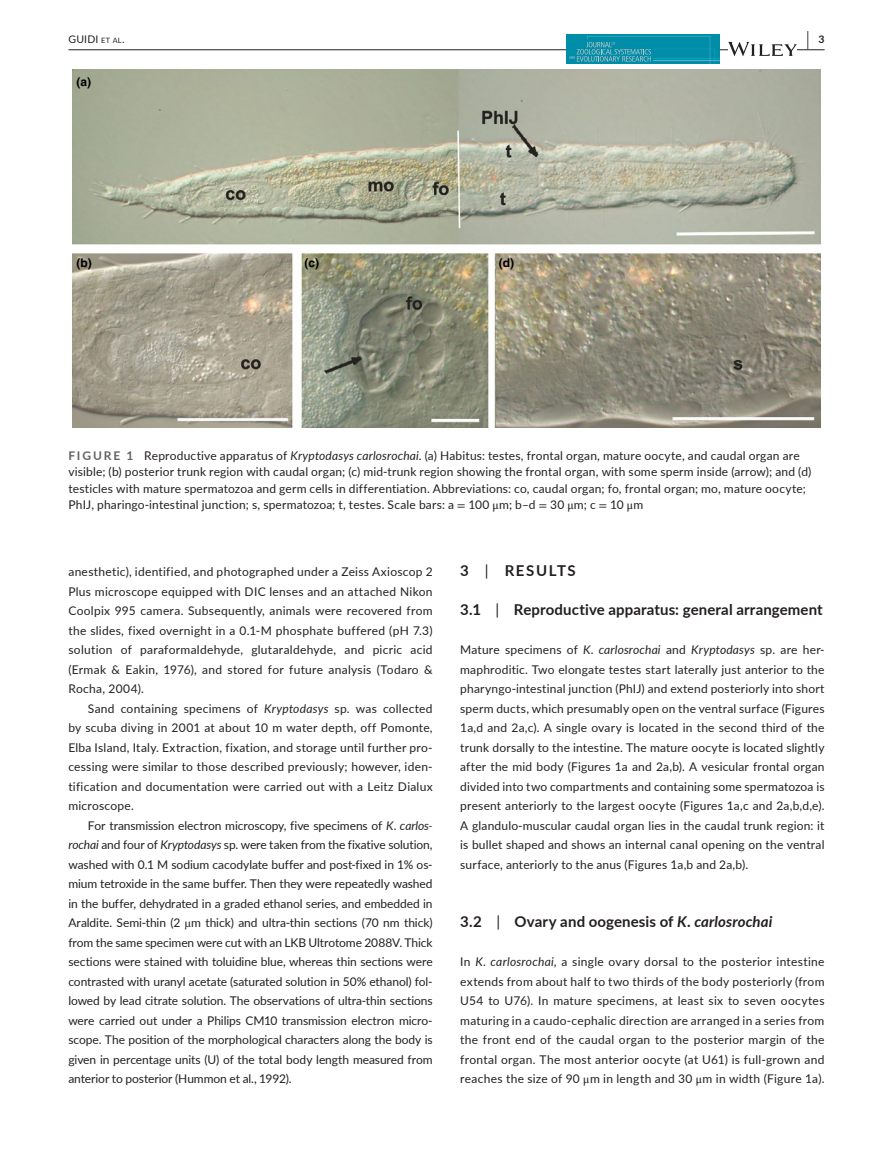
<style>
.page{position:relative;width:893px;height:1174px;background:#fff}
.page>*{position:absolute;margin:0;border:0;box-sizing:border-box;transform-origin:0 0}
.t1{font:700 19.5px "Lato";color:#231f20;scale:.43 1}
.t2{font:700 15px "Lato";letter-spacing:.01em;color:#231f20}
.t3{font:700 15px "Lato";letter-spacing:.105em;color:#231f20}
.t4{font:12px/19.5px "Lato";letter-spacing:.015em;color:#231f20;text-align:justify}
.t5{font:700 12px "Helvetica";color:#000}
.t6{font:10.5px "Lato";letter-spacing:.02em;color:#231f20}
.s1{font-size:7.35px}
.s2{font-weight:700;color:#636366}
.s3{font-style:italic}
.s4{font-family:"STIX"}
.s5{font-weight:400}
</style>
<div class="page">
<hr style="left:68px;top:49px;width:756px;height:1px;background:#231f20">
<div style="left:567px;top:34px;width:153px;height:30px;background:#008da7"></div>
<hr style="left:654px;top:58px;width:66px;height:1px;background:#00a3c5">
<hr style="left:654px;top:60px;width:66px;height:1px;background:#5db3ce">
<svg style="left:569px;top:36px;width:146px;height:28px"></svg>
<svg style="left:728px;top:42px;width:69px;height:14px"></svg>
<img style="left:72px;top:69px;width:749px;height:359px">
<p class="t6" style="left:68px;top:31px;width:58px">GUIDI <span class="s1">et al</span>.</p>
<h1 class="t1" style="left:807px;top:25px;width:43px">| <sup>3</sup></h1>
<p class="t5" style="left:77px;top:74px;width:16px">(a)</p>
<p class="t5" style="left:77px;top:256px;width:17px">(b)</p>
<p class="t5" style="left:304px;top:256px;width:16px">(c)</p>
<p class="t5" style="left:499px;top:256px;width:17px">(d)</p>
<p class="t4" style="left:68px;top:447px;width:744px;line-height:16.5px;text-align:left"><span class="s2">FIGURE 1</span> Reproductive apparatus of <span class="s3">Kryptodasys carlosrochai</span>. (a) Habitus: testes, frontal organ, mature oocyte, and caudal organ are visible; (b) posterior trunk region with caudal organ; (c) mid-trunk region showing the frontal organ, with some sperm inside (arrow); and (d) testicles with mature spermatozoa and germ cells in differentiation. Abbreviations: co, caudal organ; fo, frontal organ; mo, mature oocyte; PhIJ, pharingo-intestinal junction; s, spermatozoa; t, testes. Scale bars: a <span class="s4">=</span> 100 <span class="s4">μ</span>m; b–d <span class="s4">=</span> 30 <span class="s4">μ</span>m; c <span class="s4">=</span> 10 <span class="s4">μ</span>m</p>
<p class="t4" style="left:68px;top:561px;width:366px">anesthetic), identified, and photographed under a Zeiss Axioscop 2<br>Plus microscope equipped with DIC lenses and an attached Nikon Coolpix 995 camera. Subsequently, animals were recovered from the slides, fixed overnight in a 0.1-M phosphate buffered (pH 7.3) solution of paraformaldehyde, glutaraldehyde, and picric acid (Ermak &amp; Eakin, 1976), and stored for future analysis (Todaro &amp; Rocha, 2004).</p>
<p class="t4" style="left:68px;top:698px;width:366px;text-indent:20px">Sand containing specimens of <span class="s3">Kryptodasys</span> sp. was collected by scuba diving in 2001 at about 10 m water depth, off Pomonte, Elba Island, Italy. Extraction, fixation, and storage until further pro&shy;cessing were similar to those described previously; however, iden&shy;tification and documentation were carried out with a Leitz Dialux microscope.</p>
<p class="t4" style="left:68px;top:815px;width:366px;text-indent:19px">For transmission electron microscopy, five specimens of <span class="s3">K</span>. <span class="s3">carlos&shy;rochai</span> and four of <span class="s3">Kryptodasys</span> sp. were taken from the fixative solution, washed with 0.1 M sodium cacodylate buffer and post-fixed in 1% os&shy;mium tetroxide in the same buffer. Then they were repeatedly washed in the buffer, dehydrated in a graded ethanol series, and embedded in Araldite. Semi-thin (2 <span class="s4">µ</span>m thick) and ultra-thin sections (70 nm thick) from the same specimen were cut with an LKB Ultrotome 2088V. Thick sections were stained with toluidine blue, whereas thin sections were contrasted with uranyl acetate (saturated solution in 50% ethanol) fol&shy;lowed by lead citrate solution. The observations of ultra-thin sections were carried out under a Philips CM10 transmission electron micro&shy;scope. The position of the morphological characters along the body is given in percentage units (U) of the total body length measured from anterior to posterior (Hummon et al., 1992).</p>
<p class="t3" style="left:460px;top:560px;width:117px">3 <span class="s5">|</span> RESULTS</p>
<p class="t2" style="left:460px;top:599px;width:364px">3.1 <span class="s5">|</span> Reproductive apparatus: general arrangement</p>
<p class="t4" style="left:460px;top:639px;width:366px">Mature specimens of <span class="s3">K</span>. <span class="s3">carlosrochai</span> and <span class="s3">Kryptodasys</span> sp. are her&shy;maphroditic. Two elongate testes start laterally just anterior to the pharyngo-intestinal junction (PhIJ) and extend posteriorly into short sperm ducts, which presumably open on the ventral surface (Figures 1a,d and 2a,c). A single ovary is located in the second third of the trunk dorsally to the intestine. The mature oocyte is located slightly after the mid body (Figures 1a and 2a,b). A vesicular frontal organ divided into two compartments and containing some spermatozoa is present anteriorly to the largest oocyte (Figures 1a,c and 2a,b,d,e).<br>A glandulo-muscular caudal organ lies in the caudal trunk region: it is bullet shaped and shows an internal canal opening on the ventral surface, anteriorly to the anus (Figures 1a,b and 2a,b).</p>
<p class="t2" style="left:460px;top:911px;width:314px">3.2 <span class="s5">|</span> Ovary and oogenesis of <span class="s3">K</span>. <span class="s3">carlosrochai</span></p>
<p class="t4" style="left:460px;top:951px;width:366px">In <span class="s3">K</span>. <span class="s3">carlosrochai</span>, a single ovary dorsal to the posterior intestine extends from about half to two thirds of the body posteriorly (from U54 to U76). In mature specimens, at least six to seven oocytes maturing in a caudo-cephalic direction are arranged in a series from the front end of the caudal organ to the posterior margin of the frontal organ. The most anterior oocyte (at U61) is full-grown and reaches the size of 90 <span class="s4">μ</span>m in length and 30 <span class="s4">μ</span>m in width (Figure 1a).</p>
</div>
